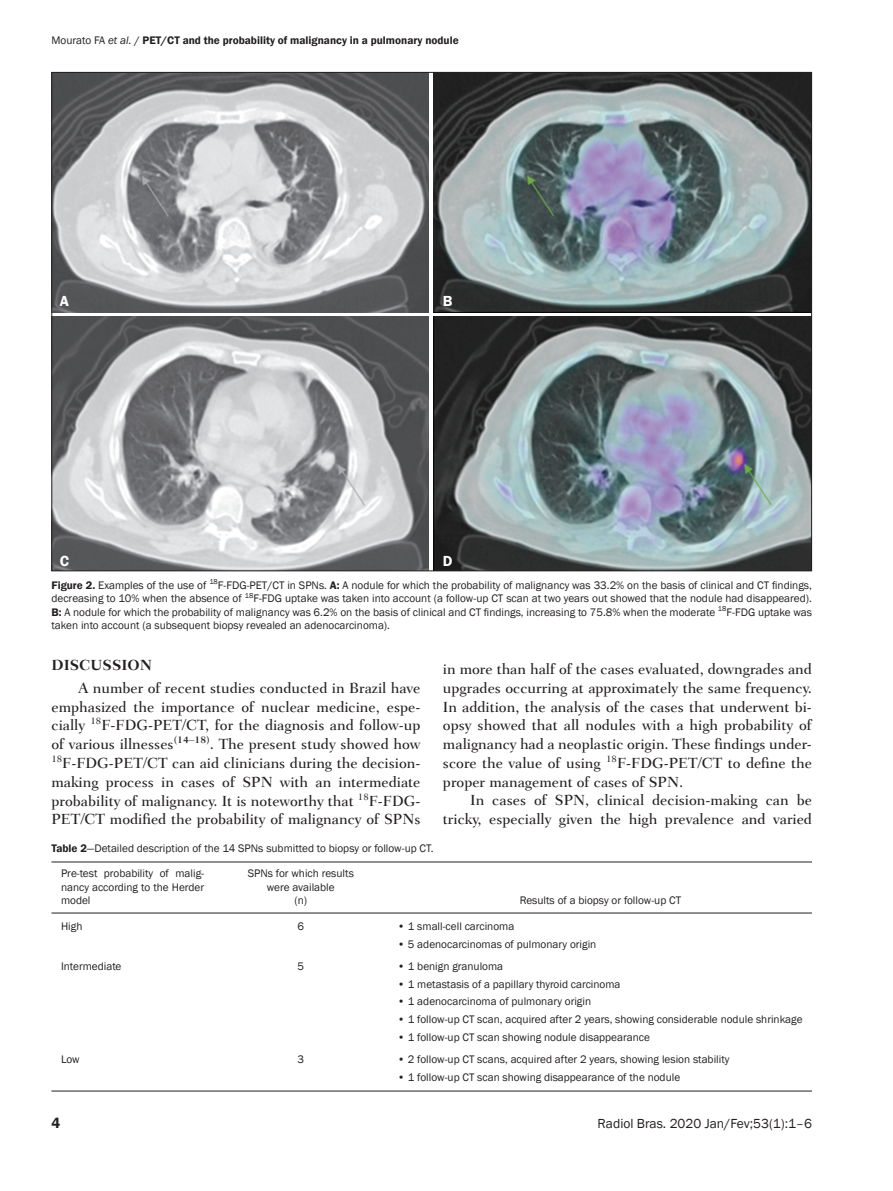
<style>
.page{position:relative;width:893px;height:1191px;background:#fff}
.page>*{position:absolute;margin:0;border:0;box-sizing:border-box;transform-origin:0 0}
.t1{font:500 15px/18.8px "Fairfield LT";color:#231f20;text-align:justify}
.t2{font:700 15px "Fairfield LT";color:#231f20}
.t3{font:600 15px "Franklin Gothic";color:#fff}
.t4{font:600 15px "Franklin Gothic";color:#231f20}
.t5{font:13.5px "Franklin Gothic";color:#231f20}
.t6{font:11.25px/13.5px "Franklin Gothic";color:#231f20;text-align:justify}
.t7{font:600 11.25px "Franklin Gothic";color:#231f20}
.s1{font-weight:400}
.s2{font-weight:400;font-style:italic}
.s3{font-weight:500}
.s4{font-weight:600}
</style>
<div class="page">
<hr style="left:51px;top:861px;width:761px;height:1px;background:#231f20">
<hr style="left:51px;top:912px;width:761px;height:1px;background:#231f20">
<hr style="left:51px;top:1090px;width:761px;height:1px;background:#231f20">
<img style="left:53px;top:74px;width:376px;height:238px">
<img style="left:433px;top:74px;width:377px;height:238px">
<img style="left:53px;top:317px;width:376px;height:252px">
<img style="left:433px;top:317px;width:377px;height:252px">
<p class="t7" style="left:51px;top:33px;width:409px"><span class="s1">Mourato FA</span> <span class="s2">et al.</span> <span class="s3">/</span> PET/CT and the probability of malignancy in a pulmonary nodule</p>
<h1 class="t3" style="left:60px;top:291px;width:11px">A</h1>
<h1 class="t3" style="left:443px;top:291px;width:11px">B</h1>
<h1 class="t3" style="left:60px;top:551px;width:11px">C</h1>
<h1 class="t3" style="left:443px;top:551px;width:11px">D</h1>
<p class="t6" style="left:51px;top:578px;width:762px"><span class="s4">Figure 2.</span> Examples of the use of <sup>18</sup>F-FDG-PET/CT in SPNs. <span class="s4">A:</span> A nodule for which the probability of malignancy was 33.2% on the basis of clinical and CT findings, decreasing to 10% when the absence of <sup>18</sup>F-FDG uptake was taken into account (a follow-up CT scan at two years out showed that the nodule had disappeared).<br><span class="s4">B:</span> A nodule for which the probability of malignancy was 6.2% on the basis of clinical and CT findings, increasing to 75.8% when the moderate <sup>18</sup>F-FDG uptake was taken into account (a subsequent biopsy revealed an adenocarcinoma).</p>
<h1 class="t2" style="left:51px;top:656px;width:102px">DISCUSSION</h1>
<p class="t1" style="left:51px;top:678px;width:370px;text-indent:27px">A number of recent studies conducted in Brazil have emphasized the importance of nuclear medicine, espe&shy;cially <sup>18</sup>F-FDG-PET/CT, for the diagnosis and follow-up of various illnesses<sup>(14–18)</sup>. The present study showed how <sup>18</sup>F-FDG-PET/CT can aid clinicians during the decision&shy;making process in cases of SPN with an intermediate probability of malignancy. It is noteworthy that <sup>18</sup>F-FDG-PET/CT modified the probability of malignancy of SPNs</p>
<p class="t1" style="left:443px;top:660px;width:370px">in more than half of the cases evaluated, downgrades and upgrades occurring at approximately the same frequency.<br>In addition, the analysis of the cases that underwent bi&shy;opsy showed that all nodules with a high probability of malignancy had a neoplastic origin. These findings under&shy;score the value of using <sup>18</sup>F-FDG-PET/CT to define the proper management of cases of SPN.</p>
<h1 class="t1" style="left:443px;top:791px;width:370px;text-align:right">In cases of SPN, clinical decision-making can be tricky, especially given the high prevalence and varied</h1>
<p class="t6" style="left:51px;top:841px;width:384px"><span class="s4">Table 2</span>—Detailed description of the 14 SPNs submitted to biopsy or follow-up CT.</p>
<p class="t6" style="left:61px;top:867px;width:145px">Pre-test probability of malig&shy;nancy according to the Herder model</p>
<p class="t6" style="left:61px;top:920px;width:23px">High</p>
<p class="t6" style="left:61px;top:959px;width:62px">Intermediate</p>
<p class="t6" style="left:248px;top:867px;width:108px;text-align:center">SPNs for which results were available<br>(n)</p>
<p class="t6" style="left:298px;top:920px;width:8px">6</p>
<p class="t6" style="left:298px;top:959px;width:8px">5</p>
<p class="t6" style="left:520px;top:894px;width:163px">Results of a biopsy or follow-up CT</p>
<p class="t6" style="left:398px;top:920px;width:118px">• 1 small-cell carcinoma</p>
<p class="t6" style="left:398px;top:937px;width:200px">• 5 adenocarcinomas of pulmonary origin</p>
<p class="t6" style="left:398px;top:959px;width:107px">• 1 benign granuloma</p>
<p class="t6" style="left:398px;top:977px;width:224px">• 1 metastasis of a papillary thyroid carcinoma</p>
<p class="t6" style="left:398px;top:995px;width:195px">• 1 adenocarcinoma of pulmonary origin</p>
<p class="t6" style="left:398px;top:1013px;width:406px">• 1 follow-up CT scan, acquired after 2 years, showing considerable nodule shrinkage</p>
<p class="t6" style="left:398px;top:1030px;width:254px">• 1 follow-up CT scan showing nodule disappearance</p>
<p class="t6" style="left:398px;top:1052px;width:333px">• 2 follow-up CT scans, acquired after 2 years, showing lesion stability</p>
<p class="t6" style="left:398px;top:1070px;width:284px">• 1 follow-up CT scan showing disappearance of the nodule</p>
<p class="t6" style="left:298px;top:1052px;width:8px">3</p>
<p class="t6" style="left:61px;top:1052px;width:20px">Low</p>
<h1 class="t4" style="left:51px;top:1113px;width:10px">4</h1>
<p class="t5" style="left:598px;top:1114px;width:216px">Radiol Bras. 2020 Jan/Fev;53(1):1–6</p>
</div>
